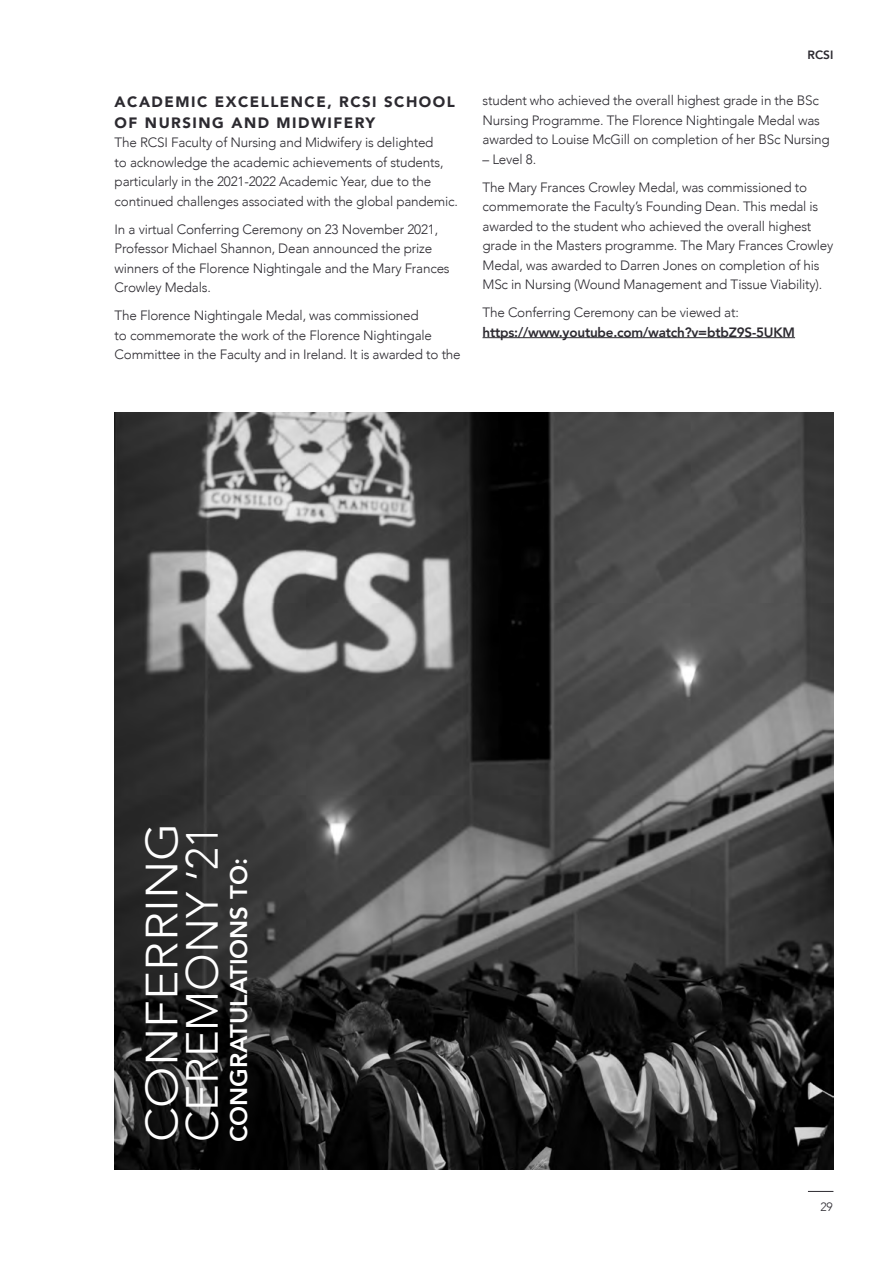
<style>
.page{position:relative;width:893px;height:1263px;background:#fff}
.page>*{position:absolute;margin:0;border:0;box-sizing:border-box;transform-origin:0 0}
.t1{font:300 45px/40.5px "Avenir";color:#fff;scale:1.1 1}
.t2{font:800 24px "Avenir";color:#fff}
.t3{font:900 15px/21px "Avenir";letter-spacing:.1em;color:#2c2a30}
.t4{font:300 13.5px/19.5px "Avenir";letter-spacing:-.015em;color:#2c2a30}
.t5{font:800 13.5px "Avenir";letter-spacing:-.015em;color:#2c2a30}
.t6{font:800 12px "Avenir";color:#2c2a30}
.t7{font:300 12px "Avenir";color:#2c2a30}
</style>
<div class="page">
<svg style="left:808px;top:1191px;width:25px;height:1px"></svg>
<hr style="left:483px;top:337px;width:312px;height:1px;background:#2c2a30">
<img style="left:115px;top:413px;width:718px;height:756px">
<p class="t3" style="left:115px;top:91px;width:342px">ACADEMIC EXCELLENCE, RCSI SCHOOL<br>OF NURSING AND MIDWIFERY</p>
<p class="t4" style="left:115px;top:133px;width:345px">The RCSI Faculty of Nursing and Midwifery is delighted<br>to acknowledge the academic achievements of students, particularly in the 2021-2022 Academic Year, due to the continued challenges associated with the global pandemic.</p>
<p class="t4" style="left:115px;top:219px;width:337px">In a virtual Conferring Ceremony on 23 November 2021, Professor Michael Shannon, Dean announced the prize winners of the Florence Nightingale and the Mary Frances Crowley Medals.</p>
<p class="t4" style="left:115px;top:306px;width:348px">The Florence Nightingale Medal, was commissioned<br>to commemorate the work of the Florence Nightingale<br>Committee in the Faculty and in Ireland. It is awarded to the</p>
<p class="t6" style="left:807px;top:45px;width:28px">RCSI</p>
<p class="t4" style="left:483px;top:91px;width:349px">student who achieved the overall highest grade in the BSc<br>Nursing Programme. The Florence Nightingale Medal was awarded to Louise McGill on completion of her BSc Nursing</p>
<p class="t4" style="left:483px;top:145px;width:326px;line-height:28px">– Level 8.<br>The Mary Frances Crowley Medal, was commissioned to</p>
<p class="t4" style="left:483px;top:197px;width:352px">commemorate the Faculty’s Founding Dean. This medal is awarded to the student who achieved the overall highest grade in the Masters programme. The Mary Frances Crowley Medal, was awarded to Darren Jones on completion of his MSc in Nursing (Wound Management and Tissue Viability).</p>
<p class="t4" style="left:483px;top:303px;width:258px">The Conferring Ceremony can be viewed at:</p>
<p class="t5" style="left:483px;top:321px;width:314px">https://www.youtube.com/watch?v=btbZ9S-5UKM</p>
<h1 class="t1" style="left:142px;top:1142px;width:293px;rotate:-90deg">CONFERRING<br>CEREMONY ‘21</h1>
<h2 class="t2" style="left:220px;top:1142px;width:286px;rotate:-90deg">CONGRATULATIONS TO:</h2>
<p class="t7" style="left:820px;top:1200px;width:14px">29</p>
</div>
